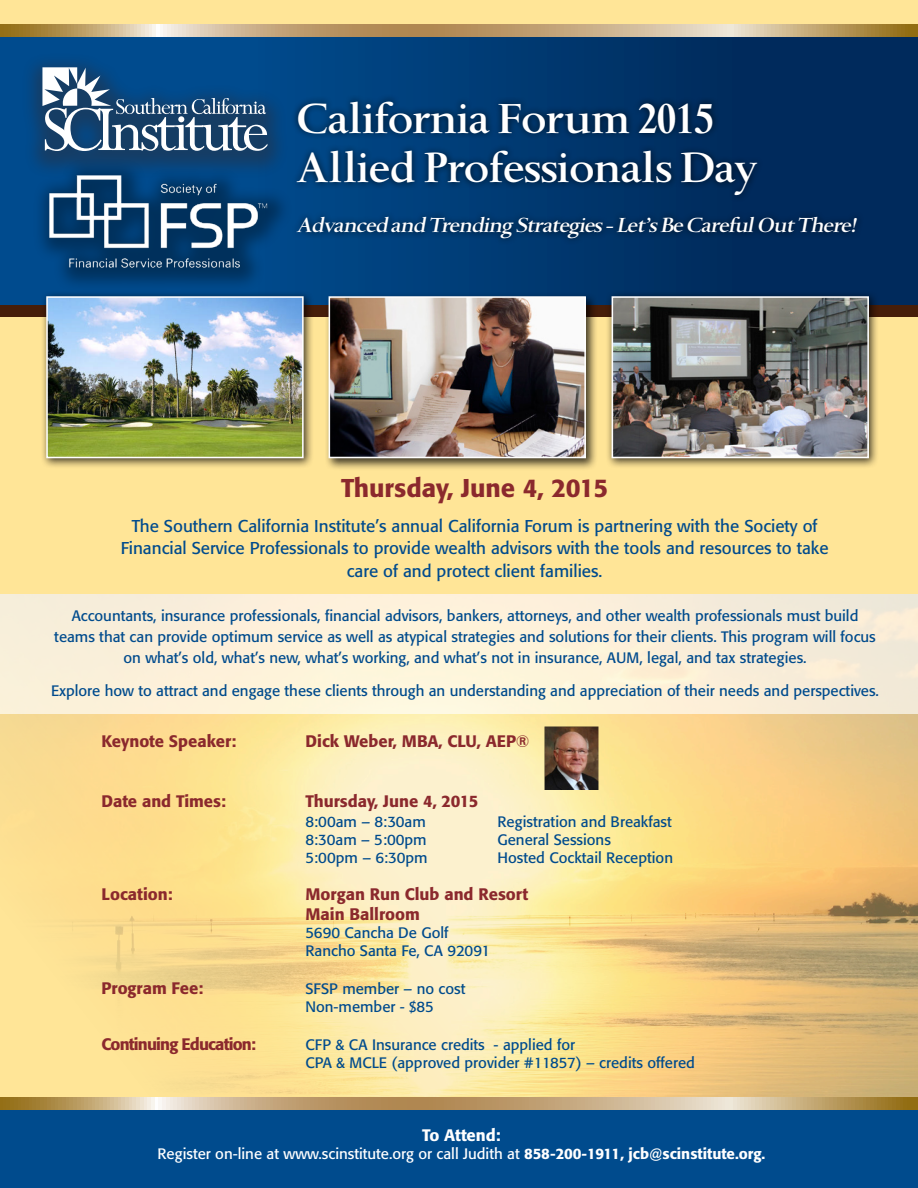
<style>
.page{position:relative;width:918px;height:1188px;background:#ffe597}
.page>*{position:absolute;margin:0;border:0;box-sizing:border-box;transform-origin:0 0}
.t1{font:600 49.5px/49.5px "Spectrum";letter-spacing:-.02em;color:#fff}
.t2{font:500 25.5px "Formata";color:#8b292d}
.t3{font:italic 600 24px "Spectrum";color:#fff}
.t4{font:16.95px/22.5px "Formata";color:#004b8d;text-align:center}
.t5{font:500 16.5px/19.8px "Formata";color:#8b292d}
.t6{font:500 16.5px "Formata";letter-spacing:-.05em;color:#8b292d}
.t7{font:500 16.5px "Formata";color:#fff}
.t8{font:15px/18px "Formata";color:#004b8d}
.t9{font:15px "Formata";color:#fff}
.s1{font-weight:500}
</style>
<div class="page">
<img style="left:0;top:713px;width:918px;height:385px">
<div style="left:0;top:1104px;width:918px;height:84px;background:#004b8d"></div>
<div style="left:0;top:37px;width:918px;height:274px;background:linear-gradient(to right,#005298,#002655)"></div>
<svg style="left:0;top:25px;width:918px;height:12px;background:#c4a97c"></svg>
<div style="left:0;top:305px;width:918px;height:12px;background:#471e09"></div>
<div style="left:290px;top:94px;width:574px;height:152px;background:#000;opacity:.75"></div>
<div style="left:21px;top:53px;width:268px;height:126px;background:#471e09;opacity:.31"></div>
<svg style="left:42px;top:67px;width:225px;height:84px;background:#476f96"></svg>
<div style="left:0;top:594px;width:918px;height:119px;background:#fdf0da"></div>
<div style="left:605px;top:290px;width:274px;height:178px;background:#000;opacity:.75"></div>
<img style="left:615px;top:299px;width:251px;height:156px">
<div style="left:612px;top:296px;width:257px;height:162px;border:2px solid #fff"></div>
<div style="left:40px;top:290px;width:274px;height:178px;background:#000;opacity:.75"></div>
<img style="left:49px;top:299px;width:252px;height:156px">
<div style="left:46px;top:296px;width:258px;height:162px;border:2px solid #fff"></div>
<svg style="left:0;top:1098px;width:918px;height:12px;background:#c4a97c"></svg>
<div style="left:325px;top:292px;width:273px;height:179px;background:#000;opacity:.75"></div>
<img style="left:332px;top:299px;width:251px;height:156px">
<div style="left:329px;top:296px;width:257px;height:162px;border:2px solid #fff"></div>
<div style="left:33px;top:158px;width:260px;height:135px;background:#000;opacity:.35"></div>
<img style="left:42px;top:172px;width:232px;height:101px">
<img style="left:544px;top:727px;width:54px;height:62px">
<h1 class="t1" style="left:296px;top:94px;width:463px">California Forum 2015<br>Allied Professionals Day</h1>
<h3 class="t3" style="left:296px;top:212px;width:566px">Advanced and Trending Strategies-Let’sBeCarefulOutThere!</h3>
<h2 class="t2" style="left:341px;top:472px;width:269px">Thursday, June 4, 2015</h2>
<p class="t4" style="left:121px;top:514px;width:709px">The Southern California Institute’s annual California Forum is partnering with the Society of<br>Financial Service Professionals to provide wealth advisors with the tools and resources to take care of and protect client families.</p>
<p class="t8" style="left:54px;top:606px;width:823px;line-height:21px;text-align:center">Accountants, insurance professionals, financial advisors, bankers, attorneys, and other wealth professionals must build teams that can provide optimum service as well as atypical strategies and solutions for their clients. This program will focus on what’s old, what’s new, what’s working, and what’s not in insurance, AUM, legal, and tax strategies.</p>
<p class="t8" style="left:51px;top:682px;width:829px">Explore how to attract and engage these clients through an understanding and appreciation of their needs and perspectives.</p>
<p class="t5" style="left:102px;top:732px;width:136px">Keynote Speaker:</p>
<p class="t5" style="left:306px;top:732px;width:226px">Dick Weber, MBA, CLU, AEP®</p>
<p class="t5" style="left:102px;top:791px;width:126px">Date and Times:</p>
<p class="t5" style="left:306px;top:791px;width:174px">Thursday, June 4, 2015</p>
<p class="t8" style="left:306px;top:812px;width:122px">8:00am – 8:30am</p>
<p class="t8" style="left:498px;top:812px;width:176px">Registration and Breakfast</p>
<p class="t8" style="left:306px;top:830px;width:123px">8:30am – 5:00pm</p>
<p class="t8" style="left:498px;top:830px;width:115px">General Sessions</p>
<p class="t8" style="left:306px;top:848px;width:124px">5:00pm – 6:30pm</p>
<p class="t8" style="left:498px;top:848px;width:177px">Hosted Cocktail Reception</p>
<p class="t5" style="left:102px;top:885px;width:73px">Location:</p>
<p class="t5" style="left:306px;top:885px;width:224px">Morgan Run Club and Resort<br>Main Ballroom</p>
<p class="t8" style="left:306px;top:924px;width:186px">5690 Cancha De Golf<br>Rancho Santa Fe, CA 92091</p>
<p class="t5" style="left:102px;top:978px;width:103px">Program Fee:</p>
<p class="t8" style="left:306px;top:980px;width:162px">SFSP member – no cost<br>Non-member - $85</p>
<p class="t6" style="left:102px;top:1034px;width:156px">Continuing Education:</p>
<p class="t8" style="left:306px;top:1036px;width:391px">CFP &amp; CA Insurance credits - applied for<br>CPA &amp; MCLE (approved provider #11857) – credits offered</p>
<p class="t7" style="left:422px;top:1125px;width:80px">To Attend:</p>
<p class="t9" style="left:158px;top:1144px;width:609px">Register on-line at www.scinstitute.org or call Judith at <span class="s1">858-200-1911, jcb@scinstitute.org.</span></p>
</div>
